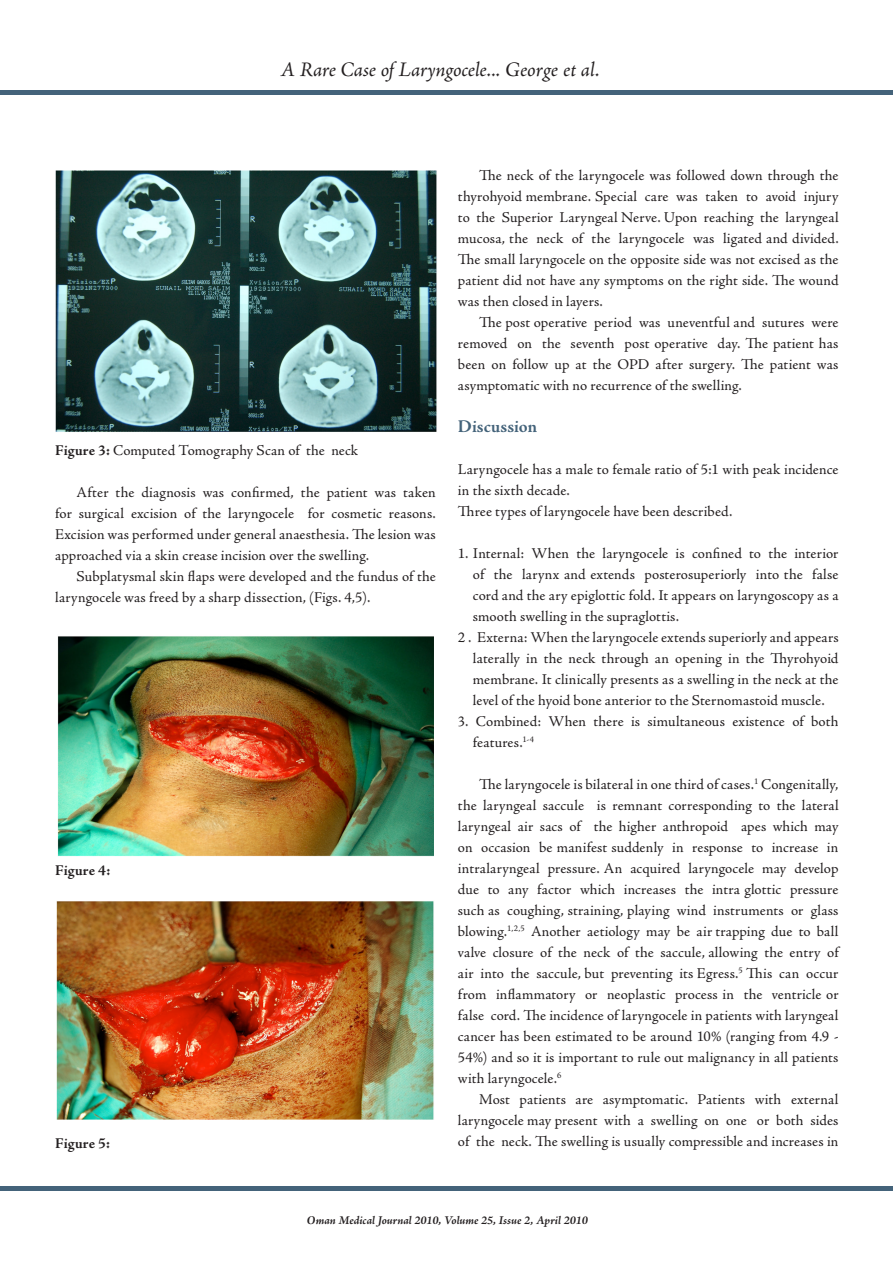
<style>
.page{position:relative;width:893px;height:1263px;background:#fff}
.page>*{position:absolute;margin:0;border:0;box-sizing:border-box;transform-origin:0 0}
.t1{font:italic 21px "Adobe Jenson Pro";letter-spacing:-.005em;color:#231f20}
.t2{font:700 18px "Adobe Jenson Pro";color:#44637a}
.t3{font:15px/21px "Adobe Jenson Pro";letter-spacing:.01em;color:#231f20;text-align:justify}
.t4{font:700 15px "Adobe Jenson Pro";color:#231f20}
.t5{font:italic 700 12px "Adobe Jenson Pro";color:#231f20}
.s1{font-weight:700}
</style>
<div class="page">
<hr style="left:0;top:90px;width:893px;height:4px;background:#44637a">
<div style="left:0;top:1186px;width:893px;height:5px;background:#44637a"></div>
<img style="left:55px;top:170px;width:382px;height:262px">
<img style="left:57px;top:636px;width:377px;height:221px">
<img style="left:57px;top:901px;width:377px;height:218px">
<p class="t1" style="left:281px;top:57px;width:320px">A Rare Case of Laryngocele... George et al.</p>
<p class="t3" style="left:55px;top:440px;width:304px"><span class="s1">Figure 3:</span> Computed Tomography Scan of the neck</p>
<p class="t3" style="left:55px;top:482px;width:382px;text-indent:21px">After the diagnosis was confirmed, the patient was taken for surgical excision of the laryngocele for cosmetic reasons.<br>Excision was performed under general anaesthesia. The lesion was approached via a skin crease incision over the swelling.</p>
<p class="t3" style="left:55px;top:566px;width:382px;text-indent:21px">Subplatysmal skin flaps were developed and the fundus of the laryngocele was freed by a sharp dissection, (Figs. 4,5).</p>
<p class="t4" style="left:55px;top:861px;width:56px">Figure 4:</p>
<p class="t4" style="left:55px;top:1134px;width:56px">Figure 5:</p>
<p class="t3" style="left:458px;top:165px;width:382px;text-indent:21px">The neck of the laryngocele was followed down through the thyrohyoid membrane. Special care was taken to avoid injury to the Superior Laryngeal Nerve. Upon reaching the laryngeal mucosa, the neck of the laryngocele was ligated and divided.<br>The small laryngocele on the opposite side was not excised as the patient did not have any symptoms on the right side. The wound was then closed in layers.</p>
<p class="t3" style="left:458px;top:312px;width:382px;text-indent:21px">The post operative period was uneventful and sutures were removed on the seventh post operative day. The patient has been on follow up at the OPD after surgery. The patient was asymptomatic with no recurrence of the swelling.</p>
<p class="t2" style="left:458px;top:416px;width:81px">Discussion</p>
<p class="t3" style="left:458px;top:459px;width:382px">Laryngocele has a male to female ratio of 5:1 with peak incidence in the sixth decade.</p>
<p class="t3" style="left:458px;top:501px;width:276px">Three types of laryngocele have been described.</p>
<p class="t3" style="left:473px;top:543px;width:367px;text-indent:-15px">1. Internal: When the laryngocele is confined to the interior of the larynx and extends posterosuperiorly into the false cord and the ary epiglottic fold. It appears on laryngoscopy as a smooth swelling in the supraglottis.</p>
<p class="t3" style="left:473px;top:627px;width:367px;text-indent:-15px">2 . Externa: When the laryngocele extends superiorly and appears laterally in the neck through an opening in the Thyrohyoid membrane. It clinically presents as a swelling in the neck at the level of the hyoid bone anterior to the Sternomastoid muscle.</p>
<p class="t3" style="left:473px;top:711px;width:367px;text-indent:-15px">3. Combined: When there is simultaneous existence of both features.<sup>1-4</sup></p>
<p class="t3" style="left:458px;top:774px;width:382px;text-indent:21px">The laryngocele is bilateral in one third of cases.<sup>1</sup> Congenitally, the laryngeal saccule is remnant corresponding to the lateral laryngeal air sacs of the higher anthropoid apes which may on occasion be manifest suddenly in response to increase in intralaryngeal pressure. An acquired laryngocele may develop due to any factor which increases the intra glottic pressure such as coughing, straining, playing wind instruments or glass blowing.<sup>1,2,5</sup> Another aetiology may be air trapping due to ball valve closure of the neck of the saccule, allowing the entry of air into the saccule, but preventing its Egress.<sup>5</sup> This can occur from inflammatory or neoplastic process in the ventricle or false cord. The incidence of laryngocele in patients with laryngeal cancer has been estimated to be around 10% (ranging from 4.9 - 54%) and so it is important to rule out malignancy in all patients with laryngocele.<sup>6</sup></p>
<p class="t3" style="left:458px;top:1089px;width:382px;text-indent:21px">Most patients are asymptomatic. Patients with external laryngocele may present with a swelling on one or both sides of the neck. The swelling is usually compressible and increases in</p>
<p class="t5" style="left:307px;top:1214px;width:283px">Oman Medical Journal 2010, Volume 25, Issue 2, April 2010</p>
</div>
